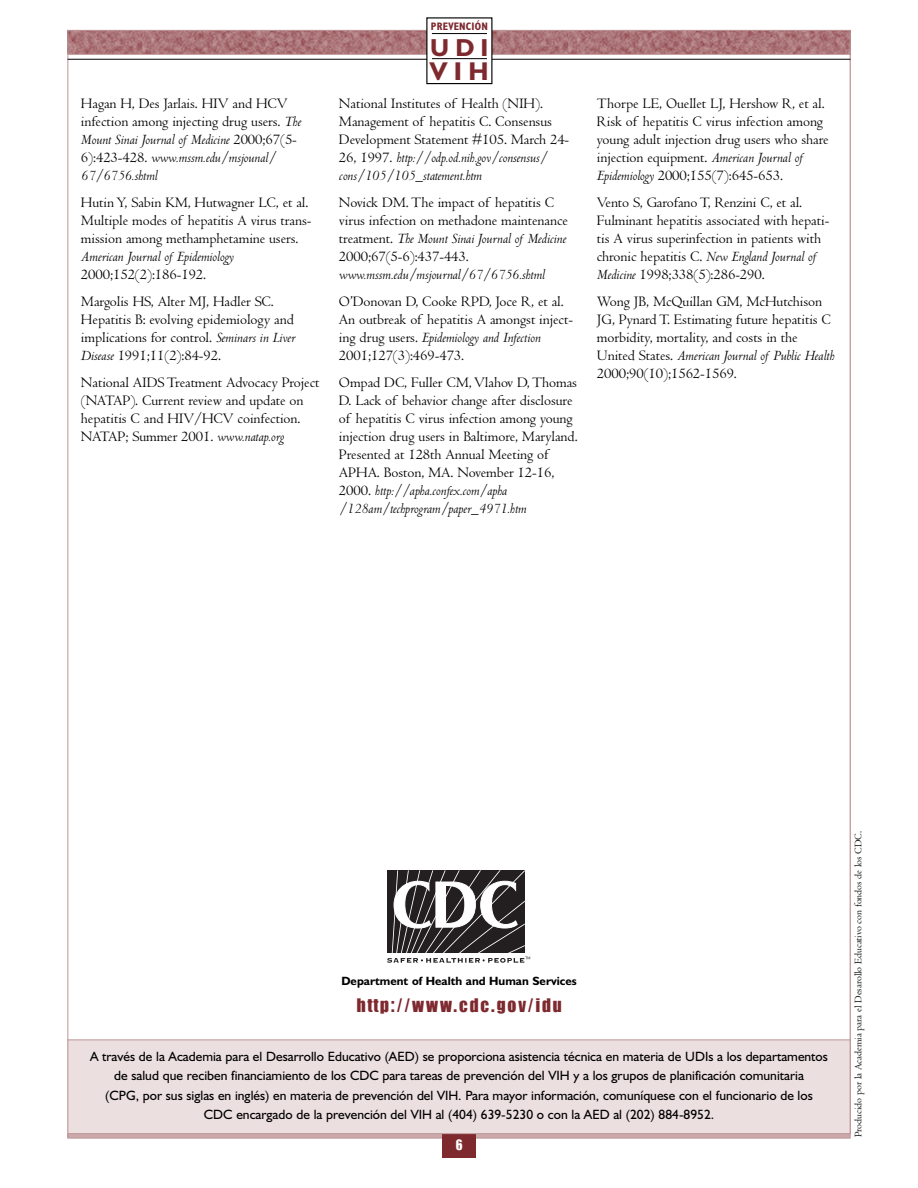
<style>
.page{position:relative;width:918px;height:1188px;background:#fff}
.page>*{position:absolute;margin:0;border:0;box-sizing:border-box;transform-origin:0 0}
.t1{font:700 25.8px "Humanist 521 BT";color:#7d292e}
.t2{font:700 24.75px "Humanist 521 BT";color:#7d292e}
.t3{font:19.5px "Ignatius";letter-spacing:.075em;color:#7d292e}
.t4{font:15px/18px "Centaur";letter-spacing:-.005em;color:#000}
.t5{font:italic 15px "Centaur";letter-spacing:-.005em;color:#000}
.t6{font:15px "Ignatius";color:#fff}
.t7{font:13.5px/19.5px "Humanist 521 BT";color:#000;text-align:center}
.t8{font:700 12px "Humanist 521 BT";color:#000}
.t9{font:700 condensed 10.95px "Humanist 521 BT";letter-spacing:.02em;color:#7d292e}
.t10{font:10.5px "Centaur";letter-spacing:-.005em;color:#000}
.s1{font-style:italic}
</style>
<div class="page">
<img style="left:492px;top:32px;width:356px;height:22px">
<img style="left:70px;top:32px;width:356px;height:22px">
<hr style="left:67px;top:1134px;width:783px;height:4px;background:#cbaaab">
<hr style="left:67px;top:59px;width:783px;height:1px;background:#000">
<div style="left:427px;top:18px;width:65px;height:66px;background:#fff"></div>
<div style="left:426px;top:17px;width:66px;height:67px;border:1px solid #000"></div>
<div style="left:442px;top:1134px;width:34px;height:24px;background:#7d292e"></div>
<svg style="left:387px;top:870px;width:143px;height:93px"></svg>
<div style="left:68px;top:1040px;width:782px;height:94px;background:#ecdfe0"></div>
<div style="left:68px;top:1039px;width:782px;height:95px;border:1px solid #be9496"></div>
<hr style="left:432px;top:33px;width:55px;height:1px;background:#000">
<hr style="left:432px;top:58px;width:55px;height:1px;background:#000">
<p class="t4" style="left:81px;top:96px;width:222px">Hagan H, Des Jarlais. HIV and HCV infection among injecting drug users. <span class="s1">The Mount Sinai Journal of Medicine</span> 2000;67(5- 6):423-428. <span class="s1">www.mssm.edu/msjounal/ 67/6756.shtml</span></p>
<p class="t4" style="left:81px;top:195px;width:232px">Hutin Y, Sabin KM, Hutwagner LC, et al.<br>Multiple modes of hepatitis A virus trans&shy;mission among methamphetamine users.</p>
<p class="t5" style="left:81px;top:251px;width:154px">American Journal of Epidemiology</p>
<p class="t4" style="left:81px;top:262px;width:194px;line-height:27px">2000;152(2):186-192.<br>Margolis HS, Alter MJ, Hadler SC.</p>
<p class="t4" style="left:81px;top:312px;width:216px;text-align:justify">Hepatitis B: evolving epidemiology and implications for control. <span class="s1">Seminars in Liver Disease</span> 1991;11(2):84-92.</p>
<p class="t4" style="left:81px;top:375px;width:240px">National AIDS Treatment Advocacy Project (NATAP). Current review and update on hepatitis C and HIV/HCV coinfection.<br>NATAP; Summer 2001. <span class="s1">www.natap.org</span></p>
<p class="t9" style="left:431px;top:22px;width:58px">PREVENCIÓN</p>
<h2 class="t2" style="left:430px;top:38px;width:60px">UDI</h2>
<h1 class="t1" style="left:430px;top:62px;width:60px">VIH</h1>
<p class="t4" style="left:339px;top:96px;width:232px">National Institutes of Health (NIH).<br>Management of hepatitis C. Consensus Development Statement #105. March 24- 26, 1997. <span class="s1">http://odp.od.nih.gov/consensus/ cons/105/105_statement.htm</span></p>
<p class="t4" style="left:339px;top:195px;width:231px">Novick DM. The impact of hepatitis C virus infection on methadone maintenance treatment. <span class="s1">The Mount Sinai Journal of Medicine </span>2000;67(5-6):437-443.</p>
<p class="t5" style="left:339px;top:269px;width:207px">www.mssm.edu/msjournal/67/6756.shtml</p>
<p class="t4" style="left:339px;top:294px;width:236px">O’Donovan D, Cooke RPD, Joce R, et al.<br>An outbreak of hepatitis A amongst inject&shy;ing drug users. <span class="s1">Epidemiology and Infection </span>2001;127(3):469-473.</p>
<p class="t4" style="left:339px;top:375px;width:240px">Ompad DC, Fuller CM, Vlahov D, Thomas D. Lack of behavior change after disclosure of hepatitis C virus infection among young injection drug users in Baltimore, Maryland.<br>Presented at 128th Annual Meeting of APHA. Boston, MA. November 12-16, 2000. <span class="s1">http://apha.confex.com/apha /128am/techprogram/paper_4971.htm</span></p>
<p class="t4" style="left:597px;top:96px;width:233px">Thorpe LE, Ouellet LJ, Hershow R, et al.<br>Risk of hepatitis C virus infection among young adult injection drug users who share injection equipment. <span class="s1">American Journal of Epidemiology</span> 2000;155(7):645-653.</p>
<p class="t4" style="left:597px;top:195px;width:234px">Vento S, Garofano T, Renzini C, et al.<br>Fulminant hepatitis associated with hepati&shy;tis A virus superinfection in patients with chronic hepatitis C. <span class="s1">New England Journal of Medicine</span> 1998;338(5):286-290.</p>
<p class="t4" style="left:597px;top:294px;width:239px">Wong JB, McQuillan GM, McHutchison JG, Pynard T. Estimating future hepatitis C morbidity, mortality, and costs in the United States. <span class="s1">American Journal of Public Health </span>2000;90(10);1562-1569.</p>
<p class="t8" style="left:341px;top:977px;width:237px">Department of Health and Human Services</p>
<h3 class="t3" style="left:357px;top:999px;width:207px">http://www.cdc.gov/idu</h3>
<p class="t7" style="left:90px;top:1048px;width:739px">A través de la Academia para el Desarrollo Educativo (AED) se proporciona asistencia técnica en materia de UDIs a los departamentos de salud que reciben financiamiento de los CDC para tareas de prevención del VIH y a los grupos de planificación comunitaria<br>(CPG, por sus siglas en inglés) en materia de prevención del VIH. Para mayor información, comuníquese con el funcionario de los CDC encargado de la prevención del VIH al (404) 639-5230 o con la AED al (202) 884-8952.</p>
<p class="t6" style="left:456px;top:1140px;width:9px">6</p>
<p class="t10" style="left:855px;top:1137px;width:308px;rotate:-90deg">Producido por la Academia para el Desarollo Educativo con fondos de los CDC.</p>
</div>
